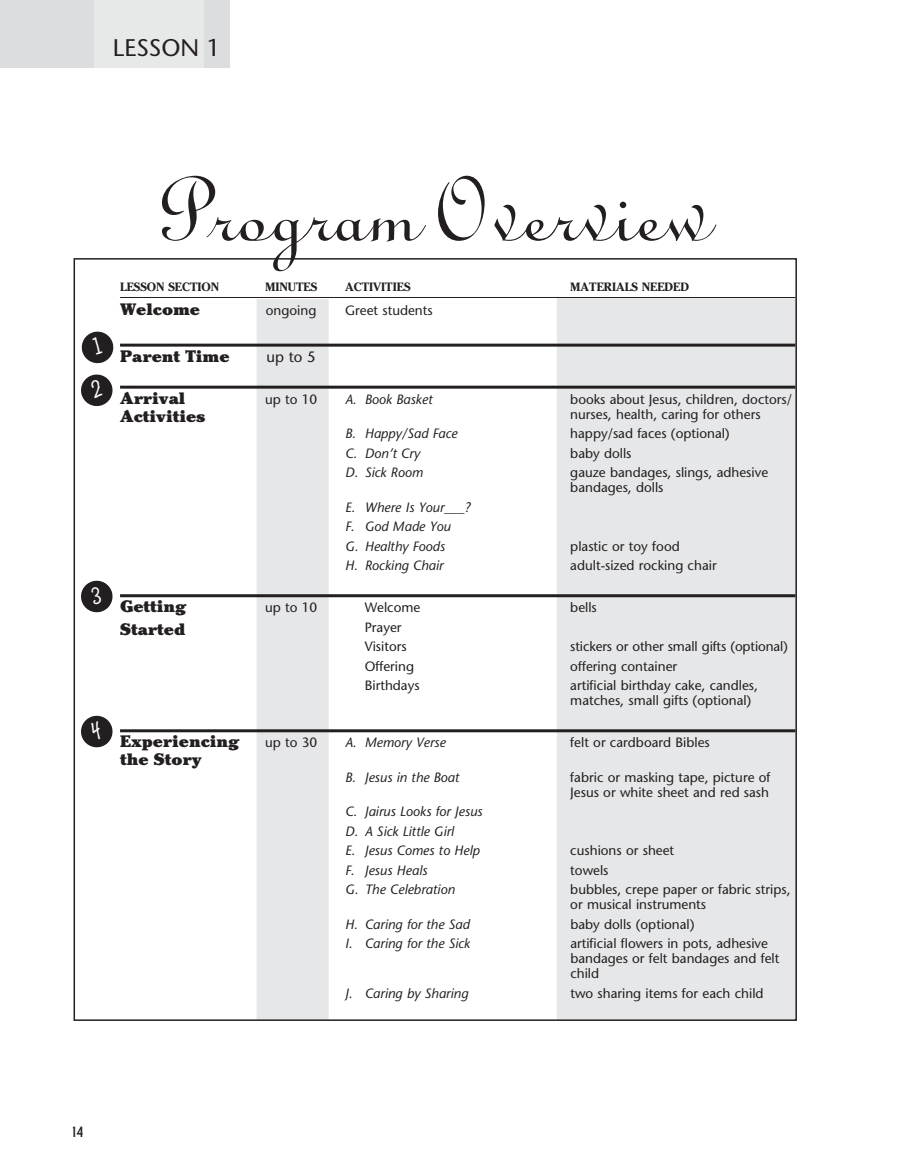
<style>
.page{position:relative;width:905px;height:1175px;background:#fff}
.page>*{position:absolute;margin:0;border:0;box-sizing:border-box;transform-origin:0 0}
.t1{font:102px "Linoscript";color:#231f20}
.t2{font:24px "Stone Sans";color:#231f20}
.t3{font:900 16.5px "Cheltenham";color:#231f20}
.t4{font:15px "Stone Sans";color:#231f20}
.t5{font:700 15px "New Garden";color:#231f20}
.t6{font:13.5px/15px "Stone Sans";color:#231f20}
.t7{font:italic 13.5px/19.5px "Stone Sans";color:#231f20}
.t8{font:700 12px "Cheltenham";color:#231f20}
</style>
<div class="page">
<div style="left:556px;top:298px;width:240px;height:722px;background:#e6e7e8"></div>
<div style="left:256px;top:299px;width:72px;height:721px;background:#e6e7e8"></div>
<hr style="left:120px;top:297px;width:675px;height:1px;background:#231f20">
<hr style="left:120px;top:343px;width:675px;height:3px;background:#231f20">
<hr style="left:120px;top:385px;width:675px;height:3px;background:#231f20">
<hr style="left:120px;top:594px;width:675px;height:3px;background:#231f20">
<hr style="left:120px;top:729px;width:675px;height:3px;background:#231f20">
<div style="left:1px;top:0;width:93px;height:68px;background:#dcddde"></div>
<div style="left:94px;top:0;width:110px;height:68px;background:#e7e8e8"></div>
<div style="left:204px;top:0;width:26px;height:68px;background:#dcddde"></div>
<svg style="left:81px;top:331px;width:33px;height:33px"></svg>
<svg style="left:81px;top:374px;width:32px;height:33px"></svg>
<svg style="left:81px;top:580px;width:32px;height:33px"></svg>
<svg style="left:81px;top:715px;width:32px;height:33px"></svg>
<h2 class="t2" style="left:113px;top:38px;width:109px">LESSON 1</h2>
<h1 class="t1" style="left:162px;top:146px;width:547px">Program Overview</h1>
<p class="t8" style="left:120px;top:282px;width:101px">LESSON SECTION</p>
<p class="t8" style="left:265px;top:282px;width:54px">MINUTES</p>
<p class="t8" style="left:345px;top:282px;width:67px">ACTIVITIES</p>
<p class="t8" style="left:570px;top:282px;width:120px">MATERIALS NEEDED</p>
<p class="t3" style="left:120px;top:303px;width:82px">Welcome</p>
<p class="t6" style="left:266px;top:304px;width:52px">ongoing</p>
<p class="t6" style="left:345px;top:304px;width:89px">Greet students</p>
<p class="t3" style="left:120px;top:350px;width:111px">Parent Time</p>
<p class="t4" style="left:266px;top:350px;width:51px">up to 5</p>
<p class="t3" style="left:120px;top:392px;width:67px">Arrival</p>
<p class="t6" style="left:265px;top:393px;width:54px">up to 10</p>
<p class="t7" style="left:345px;top:390px;width:89px">A. Book Basket</p>
<p class="t6" style="left:570px;top:393px;width:223px">books about Jesus, children, doctors/</p>
<p class="t3" style="left:120px;top:410px;width:87px">Activities</p>
<p class="t6" style="left:570px;top:408px;width:192px">nurses, health, caring for others</p>
<p class="t7" style="left:345px;top:425px;width:114px">B. Happy/Sad Face</p>
<p class="t6" style="left:570px;top:427px;width:161px">happy/sad faces (optional)</p>
<p class="t7" style="left:345px;top:444px;width:76px">C. Don’t Cry</p>
<p class="t6" style="left:570px;top:447px;width:63px">baby dolls</p>
<p class="t7" style="left:345px;top:464px;width:79px">D. Sick Room</p>
<p class="t6" style="left:570px;top:466px;width:199px">gauze bandages, slings, adhesive bandages, dolls</p>
<p class="t7" style="left:345px;top:498px;width:127px">E. Where Is Your___?<br>F. God Made You<br>G. Healthy Foods</p>
<p class="t6" style="left:570px;top:540px;width:111px">plastic or toy food</p>
<p class="t7" style="left:345px;top:557px;width:100px">H. Rocking Chair</p>
<p class="t6" style="left:570px;top:559px;width:148px">adult-sized rocking chair</p>
<p class="t3" style="left:120px;top:600px;width:68px">Getting</p>
<p class="t6" style="left:265px;top:601px;width:54px">up to 10</p>
<p class="t6" style="left:364px;top:601px;width:57px">Welcome</p>
<p class="t6" style="left:570px;top:601px;width:28px">bells</p>
<p class="t3" style="left:120px;top:623px;width:67px">Started</p>
<p class="t6" style="left:364px;top:618px;width:44px;line-height:19.5px">Prayer<br>Visitors</p>
<p class="t6" style="left:570px;top:640px;width:219px">stickers or other small gifts (optional)</p>
<p class="t6" style="left:364px;top:660px;width:51px">Offering</p>
<p class="t6" style="left:570px;top:660px;width:108px">offering container</p>
<p class="t6" style="left:364px;top:679px;width:56px">Birthdays</p>
<p class="t6" style="left:570px;top:679px;width:189px">artificial birthday cake, candles, matches, small gifts (optional)</p>
<p class="t3" style="left:120px;top:735px;width:121px">Experiencing</p>
<p class="t6" style="left:265px;top:736px;width:54px">up to 30</p>
<p class="t7" style="left:345px;top:734px;width:102px">A. Memory Verse</p>
<p class="t6" style="left:570px;top:736px;width:141px">felt or cardboard Bibles</p>
<p class="t3" style="left:120px;top:753px;width:83px">the Story</p>
<p class="t7" style="left:345px;top:768px;width:116px">B. Jesus in the Boat</p>
<p class="t6" style="left:570px;top:771px;width:202px">fabric or masking tape, picture of<br>Jesus or white sheet and red sash</p>
<p class="t7" style="left:345px;top:803px;width:139px">C. Jairus Looks for Jesus<br>D. A Sick Little Girl<br>E. Jesus Comes to Help</p>
<p class="t6" style="left:570px;top:844px;width:105px">cushions or sheet</p>
<p class="t7" style="left:345px;top:861px;width:84px">F. Jesus Heals</p>
<p class="t6" style="left:570px;top:864px;width:40px">towels</p>
<p class="t7" style="left:345px;top:881px;width:111px">G. The Celebration</p>
<p class="t6" style="left:570px;top:883px;width:222px">bubbles, crepe paper or fabric strips, or musical instruments</p>
<p class="t7" style="left:345px;top:915px;width:126px">H. Caring for the Sad</p>
<p class="t6" style="left:570px;top:918px;width:126px">baby dolls (optional)</p>
<p class="t7" style="left:345px;top:935px;width:126px">I. Caring for the Sick</p>
<p class="t6" style="left:570px;top:937px;width:210px">artificial flowers in pots, adhesive bandages or felt bandages and felt child</p>
<p class="t7" style="left:345px;top:984px;width:125px">J. Caring by Sharing</p>
<p class="t6" style="left:570px;top:987px;width:195px">two sharing items for each child</p>
<p class="t5" style="left:72px;top:1123px;width:13px">14</p>
</div>
